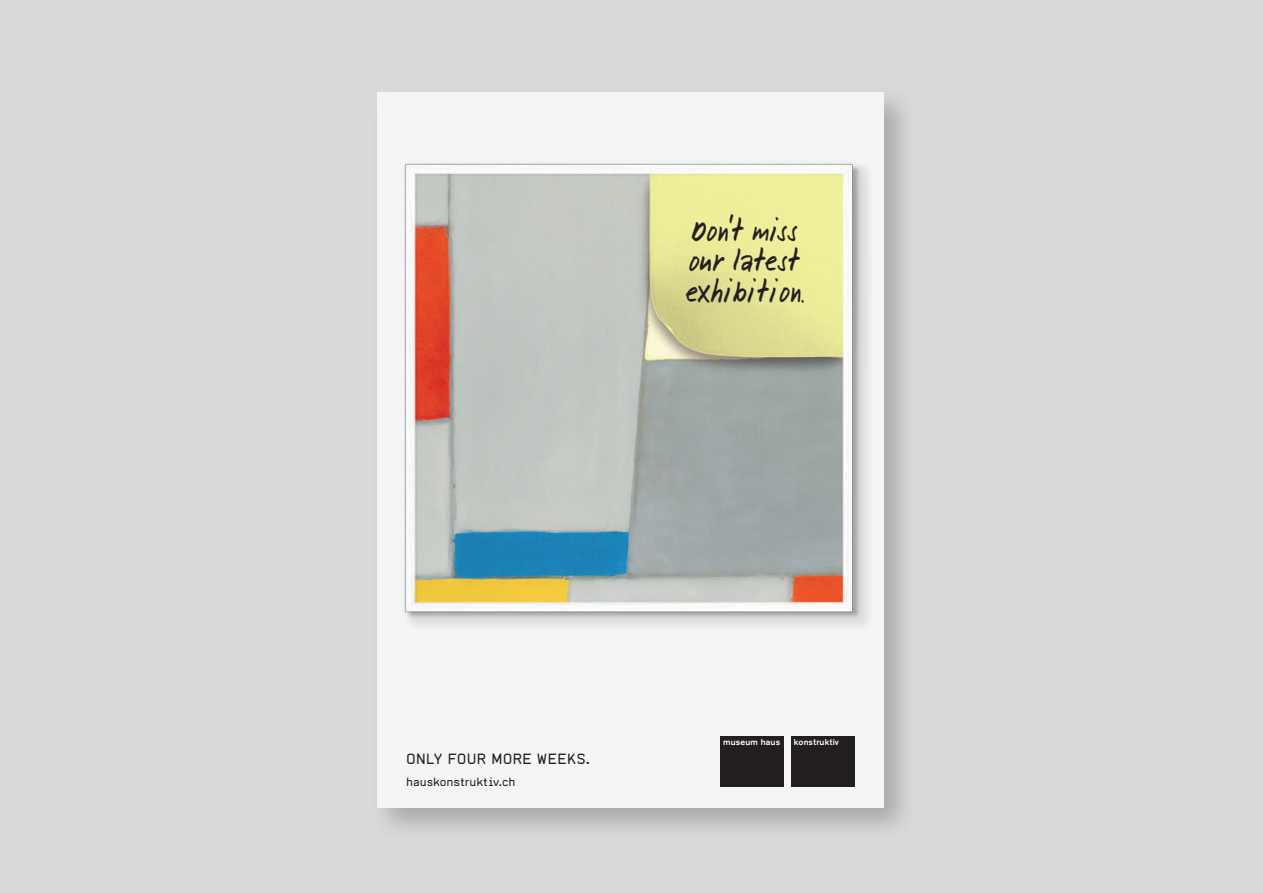
<style>
.page{position:relative;width:1263px;height:893px;background:#d8d9da}
.page>*{position:absolute;margin:0;border:0;box-sizing:border-box;transform-origin:0 0}
.t1{font:46.65px "Cata cata catica";letter-spacing:-.07em;color:#231f20;scale:.9 1}
.t2{font:46.65px "Cata cata catica";letter-spacing:-.09em;color:#231f20;scale:.9 1}
.t3{font:14.55px "Alpha Headline Pro";letter-spacing:-.01em;color:#231f20}
.t4{font:11.7px "Alpha Headline Pro";letter-spacing:-.005em;color:#231f20}
.t5{font:500 8.55px "Akzidenz Grotesk BE";letter-spacing:.02em;color:#fff}
.s1{font-size:47.4px}
.s2{font-size:44.4px}
</style>
<div class="page">
<div style="left:371px;top:86px;width:546px;height:755px;background:#231f20;opacity:.25"></div>
<div style="left:377px;top:92px;width:506px;height:716px;background:#f5f5f6"></div>
<img style="left:404px;top:163px;width:465px;height:463px">
<div style="left:720px;top:736px;width:63px;height:50px;background:#231f20"></div>
<div style="left:791px;top:736px;width:63px;height:50px;background:#231f20"></div>
<h1 class="t1" style="left:690px;top:214px;width:123px"><span class="s1">D</span>on't miss</h1>
<h1 class="t2" style="left:687px;top:244px;width:129px">our latest</h1>
<h1 class="t1" style="left:684px;top:275px;width:137px">e<span class="s2">x</span>hibition.</h1>
<p class="t3" style="left:406px;top:750px;width:185px">ONLY FOUR MORE WEEKS.</p>
<p class="t4" style="left:406px;top:775px;width:111px">hauskonstruktiv.ch</p>
<p class="t5" style="left:723px;top:736px;width:58px">museum haus</p>
<p class="t5" style="left:794px;top:736px;width:47px">konstruktiv</p>
</div>
